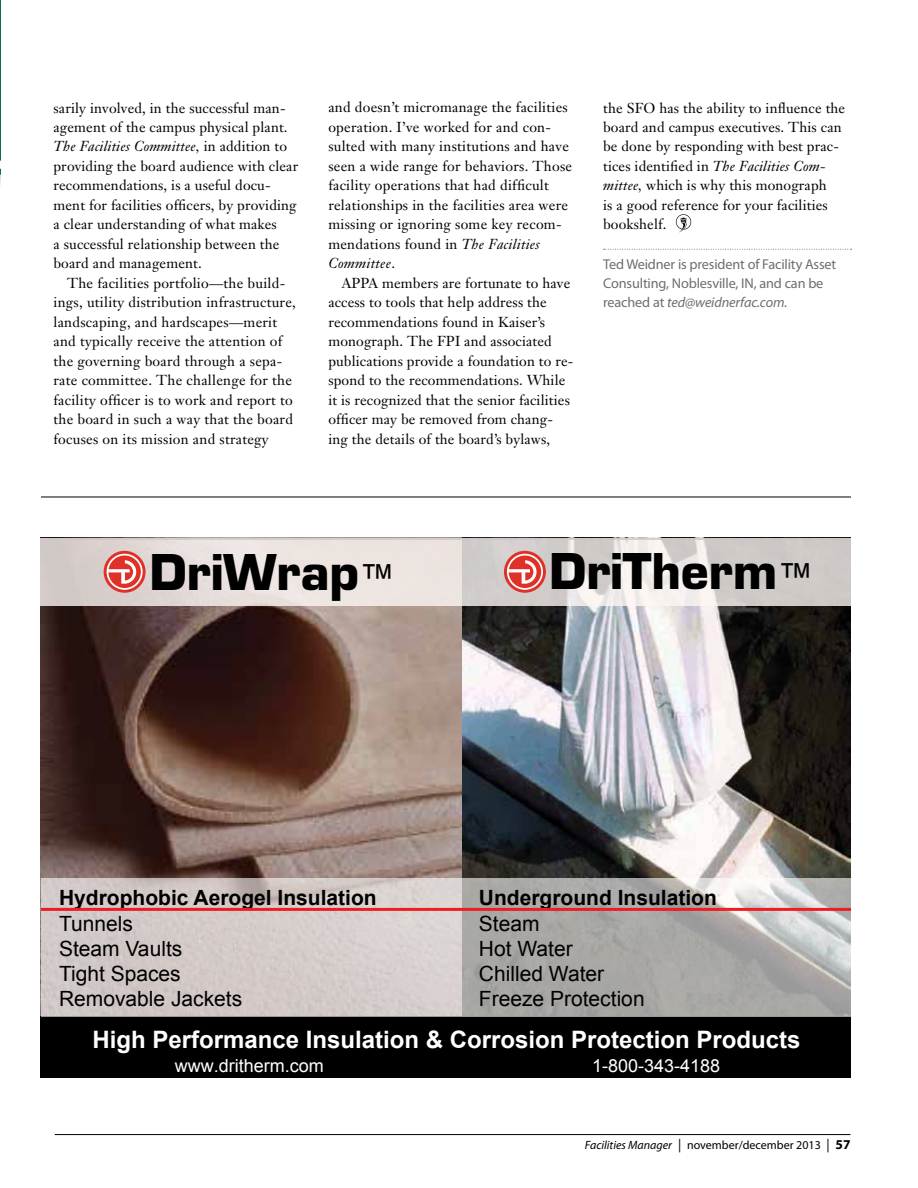
<style>
.page{position:relative;width:918px;height:1188px;background:#fff}
.page>*{position:absolute;margin:0;border:0;box-sizing:border-box;transform-origin:0 0}
.t1{font:700 48px "Eurostile LT Std";color:#000}
.t2{font:700 24px "Arial";color:#fff}
.t3{font:21px/25.2px "Arial";color:#000}
.t4{font:700 21px "Arial";color:#000}
.t5{font:18px "Arial";color:#fff}
.t6{font:14.25px/19.5px "Janson Text";letter-spacing:.01em;color:#000}
.t7{font:14.25px/19.5px "Myriad Pro";letter-spacing:-.01em;color:#6d6e71}
.t8{font:12px "Myriad Pro";color:#000}
.s1{font-style:italic}
.s2{font-family:"Arial";font-weight:400;font-size:36px}
.s3{font-size:13.5px}
.s4{font-weight:700;font-size:13.5px}
</style>
<div class="page">
<hr style="left:55px;top:1134px;width:795px;height:1px;background:#000">
<svg style="left:0;top:0;width:1px;height:185px"></svg>
<hr style="left:41px;top:497px;width:810px;height:1px;background:#000">
<img style="left:41px;top:606px;width:422px;height:273px">
<img style="left:463px;top:606px;width:388px;height:273px">
<div style="left:41px;top:1016px;width:810px;height:62px;background:#000"></div>
<svg style="left:41px;top:879px;width:810px;height:138px;background:#c2bdba"></svg>
<svg style="left:41px;top:538px;width:810px;height:68px;background:#e0d9d6"></svg>
<svg style="left:104px;top:551px;width:42px;height:42px"></svg>
<svg style="left:107px;top:554px;width:36px;height:36px"></svg>
<svg style="left:504px;top:551px;width:42px;height:42px"></svg>
<svg style="left:507px;top:554px;width:36px;height:36px"></svg>
<hr style="left:41px;top:908px;width:810px;height:3px;background:#ed1d24">
<svg style="left:604px;top:249px;width:248px;height:1px"></svg>
<svg style="left:676px;top:214px;width:15px;height:18px"></svg>
<p class="t6" style="left:54px;top:98px;width:246px">sarily involved, in the successful man&shy;agement of the campus physical plant.<br><span class="s1">The Facilities Committee,</span> in addition to providing the board audience with clear recommendations, is a useful docu&shy;ment for facilities officers, by providing a clear understanding of what makes<br>a successful relationship between the board and management.</p>
<p class="t6" style="left:54px;top:273px;width:244px;text-indent:13px">The facilities portfolio—the build&shy;ings, utility distribution infrastructure, landscaping, and hardscapes—merit and typically receive the attention of the governing board through a sepa&shy;rate committee. The challenge for the facility officer is to work and report to the board in such a way that the board focuses on its mission and strategy</p>
<p class="t6" style="left:328px;top:98px;width:245px">and doesn’t micromanage the facilities operation. I’ve worked for and con&shy;sulted with many institutions and have seen a wide range for behaviors. Those facility operations that had difficult relationships in the facilities area were missing or ignoring some key recom&shy;mendations found in <span class="s1">The Facilities Committee</span>.</p>
<p class="t6" style="left:328px;top:273px;width:247px;text-indent:13px">APPA members are fortunate to have access to tools that help address the recommendations found in Kaiser’s monograph. The FPI and associated publications provide a foundation to re&shy;spond to the recommendations. While it is recognized that the senior facilities officer may be removed from chang&shy;ing the details of the board’s bylaws,</p>
<p class="t6" style="left:603px;top:98px;width:244px">the SFO has the ability to influence the board and campus executives. This can be done by responding with best prac&shy;tices identified in <span class="s1">The Facilities Com&shy;mittee,</span> which is why this monograph<br>is a good reference for your facilities bookshelf.</p>
<p class="t7" style="left:603px;top:254px;width:235px">Ted Weidner is president of Facility Asset<br>Consulting, Noblesville, IN, and can be reached at <span class="s1">ted@weidnerfac.com.</span></p>
<h1 class="t1" style="left:150px;top:543px;width:247px">DriWrap<span class="s2">™</span></h1>
<h1 class="t1" style="left:549px;top:542px;width:266px">DriTherm<span class="s2">™</span></h1>
<h3 class="t4" style="left:59px;top:884px;width:319px">Hydrophobic Aerogel Insulation</h3>
<h3 class="t3" style="left:59px;top:911px;width:185px">Tunnels<br>Steam Vaults<br>Tight Spaces<br>Removable Jackets</h3>
<h3 class="t4" style="left:479px;top:884px;width:239px">Underground Insulation</h3>
<h3 class="t3" style="left:479px;top:911px;width:167px">Steam<br>Hot Water<br>Chilled Water<br>Freeze Protection</h3>
<h2 class="t2" style="left:92px;top:1023px;width:710px">High Performance Insulation &amp; Corrosion Protection Products</h2>
<p class="t5" style="left:175px;top:1054px;width:151px">www.dritherm.com</p>
<p class="t5" style="left:592px;top:1054px;width:130px">1-800-343-4188</p>
<p class="t8" style="left:585px;top:1137px;width:267px"><span class="s1">Facilities Manager</span> <span class="s3">|</span> november/december 2013 <span class="s3">|</span> <span class="s4">57</span></p>
</div>
